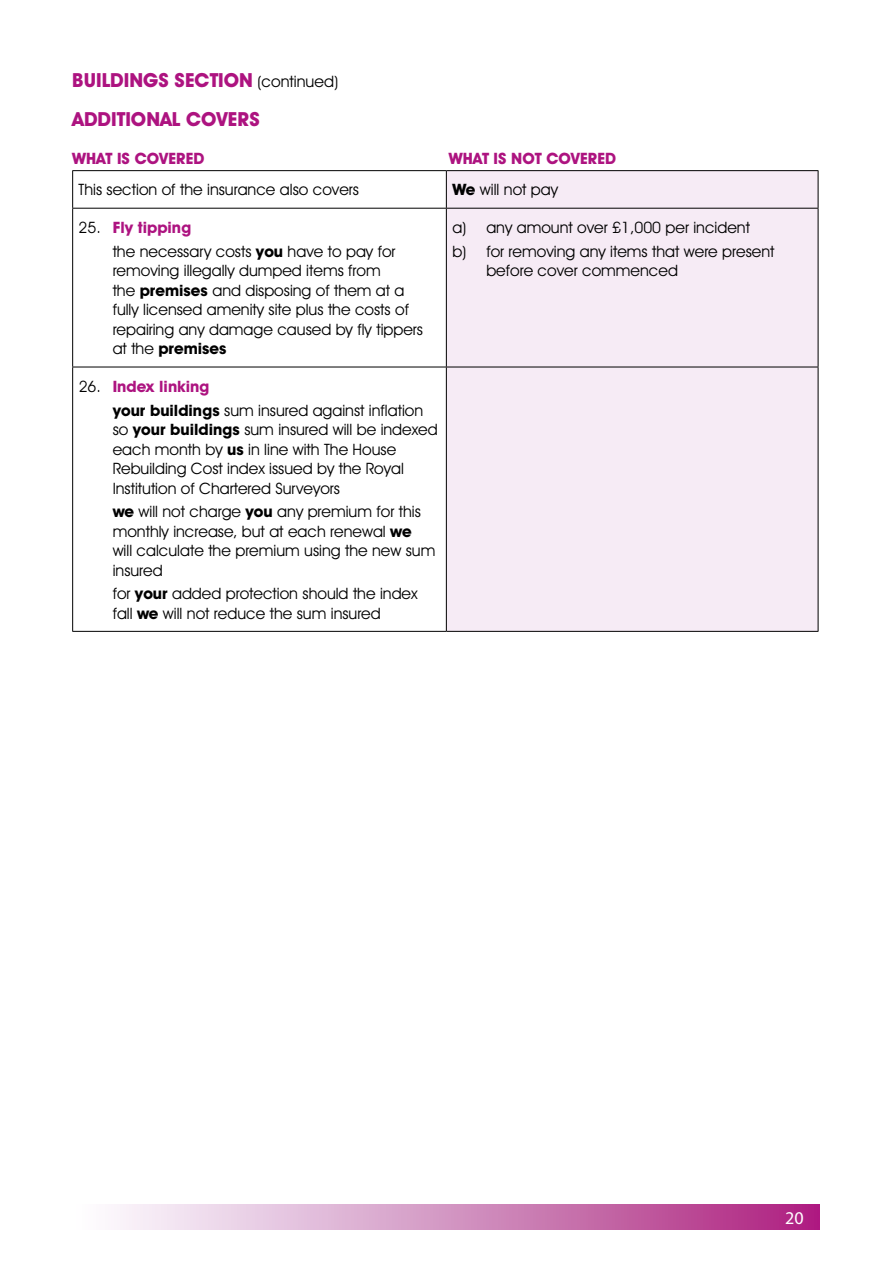
<style>
.page{position:relative;width:893px;height:1263px;background:#fff}
.page>*{position:absolute;margin:0;border:0;box-sizing:border-box;transform-origin:0 0}
.t1{font:700 19.5px/39px "Avant Garde IT Cby BT";color:#ad1380}
.t2{font:18px "Myriad";color:#fff}
.t3{font:15.75px/19.5px "Avant Garde IT Cby BT";color:#000}
.t4{font:700 15.75px "Avant Garde IT Cby BT";color:#ad1380}
.s1{font-weight:400;font-size:15.9px;color:#000}
.s2{font-weight:700}
.s3{font-weight:700;color:#ad1380}
</style>
<div class="page">
<div style="left:72px;top:1205px;width:747px;height:25px;background:linear-gradient(to right,#fdffff,#ac227f)"></div>
<div style="left:447px;top:171px;width:371px;height:460px;background:#f6ebf5"></div>
<hr style="left:72px;top:170px;width:374px;height:1px;background:#000">
<hr style="left:72px;top:171px;width:1px;height:37px;background:#000">
<hr style="left:446px;top:170px;width:372px;height:1px;background:#000">
<hr style="left:446px;top:171px;width:1px;height:37px;background:#000">
<hr style="left:818px;top:171px;width:1px;height:37px;background:#000">
<hr style="left:72px;top:208px;width:374px;height:1px;background:#000">
<hr style="left:72px;top:209px;width:1px;height:158px;background:#000">
<hr style="left:446px;top:208px;width:372px;height:1px;background:#000">
<hr style="left:446px;top:209px;width:1px;height:158px;background:#000">
<hr style="left:818px;top:209px;width:1px;height:158px;background:#000">
<hr style="left:72px;top:367px;width:374px;height:1px;background:#000">
<hr style="left:72px;top:367px;width:1px;height:264px;background:#000">
<hr style="left:446px;top:367px;width:372px;height:1px;background:#000">
<hr style="left:446px;top:367px;width:1px;height:264px;background:#000">
<hr style="left:818px;top:367px;width:1px;height:264px;background:#000">
<hr style="left:72px;top:631px;width:374px;height:1px;background:#000">
<hr style="left:446px;top:631px;width:372px;height:1px;background:#000">
<p class="t1" style="left:72px;top:61px;width:267px">BUILDINGS SECTION <span class="s1">(continued)<br></span>ADDITIONAL COVERS</p>
<p class="t4" style="left:72px;top:149px;width:134px">WHAT IS COVERED</p>
<p class="t4" style="left:449px;top:149px;width:169px">WHAT IS NOT COVERED</p>
<p class="t3" style="left:79px;top:180px;width:282px">This section of the insurance also covers</p>
<p class="t3" style="left:452px;top:180px;width:107px"><span class="s2">We</span> will not pay</p>
<p class="t3" style="left:113px;top:215px;width:284px;line-height:23.7px;text-indent:-34px">25. <span class="s3">Fly tipping<br></span>the necessary costs <span class="s2">you</span> have to pay for</p>
<p class="t3" style="left:113px;top:261px;width:312px">removing illegally dumped items from<br>the <span class="s2">premises</span> and disposing of them at a fully licensed amenity site plus the costs of repairing any damage caused by fly tippers at the <span class="s2">premises</span></p>
<p class="t3" style="left:452px;top:215px;width:324px;line-height:23.7px">a) any amount over £1,000 per incident<br>b) for removing any items that were present</p>
<p class="t3" style="left:486px;top:261px;width:193px">before cover commenced</p>
<p class="t3" style="left:113px;top:374px;width:312px;line-height:23.7px;text-indent:-34px">26. <span class="s3">Index linking<br></span><span class="s2">your buildings</span> sum insured against inflation</p>
<p class="t3" style="left:113px;top:420px;width:327px">so <span class="s2">your buildings</span> sum insured will be indexed each month by <span class="s2">us</span> in line with The House Rebuilding Cost index issued by the Royal Institution of Chartered Surveyors</p>
<p class="t3" style="left:113px;top:502px;width:324px"><span class="s2">we</span> will not charge <span class="s2">you</span> any premium for this monthly increase, but at each renewal <span class="s2">we<br></span>will calculate the premium using the new sum insured</p>
<p class="t3" style="left:113px;top:584px;width:306px">for <span class="s2">your</span> added protection should the index fall <span class="s2">we</span> will not reduce the sum insured</p>
<p class="t2" style="left:785px;top:1209px;width:20px">20</p>
</div>
